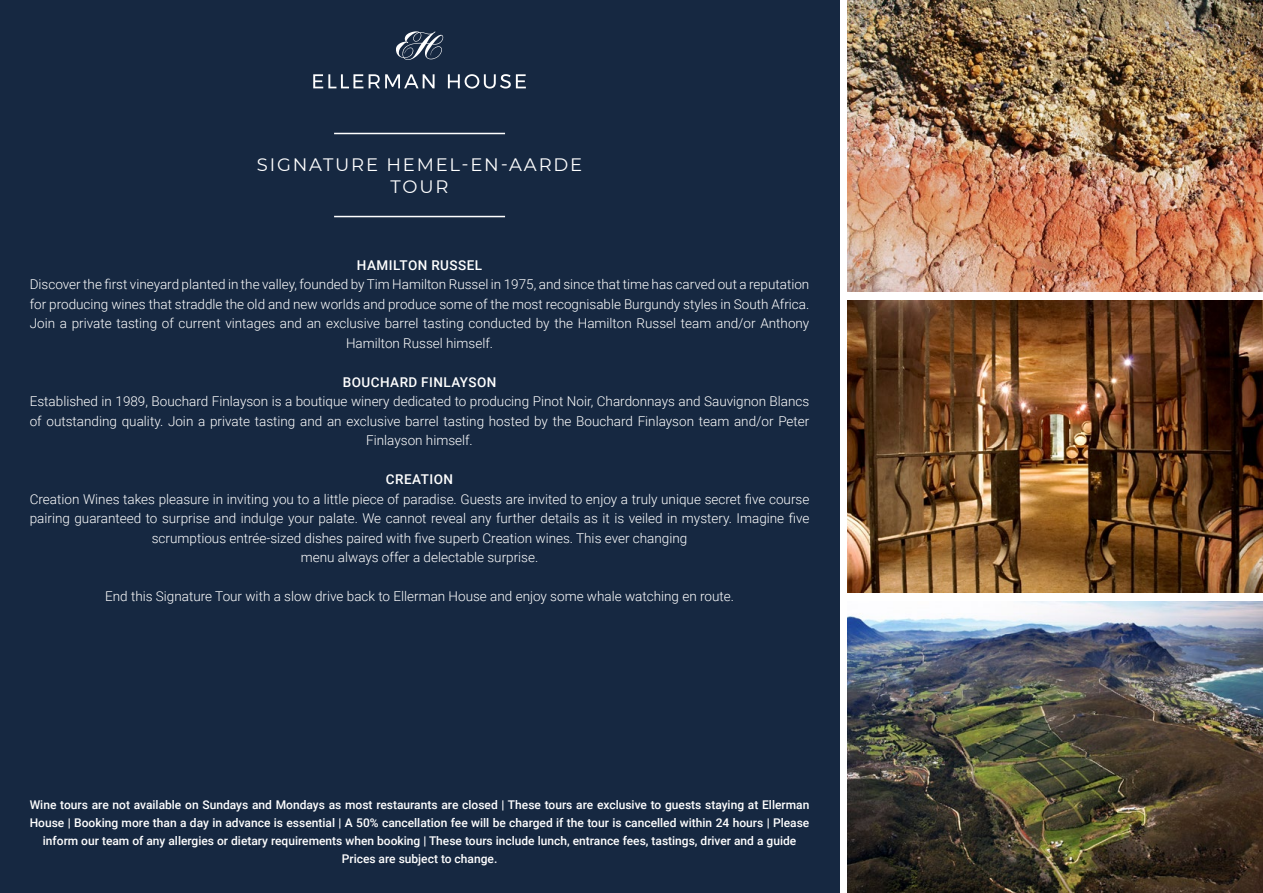
<style>
.page{position:relative;width:1263px;height:893px;background:#fff}
.page>*{position:absolute;margin:0;border:0;box-sizing:border-box;transform-origin:0 0}
.t1{font:18px/21.6px "Montserrat";letter-spacing:.1em;color:#fff;text-align:center}
.t2{font:300 13.5px/19.5px "Roboto";color:#fff;text-align:center}
.t3{font:500 13.5px "Roboto";letter-spacing:.035em;color:#fff}
.t4{font:500 12px/18px "Roboto";color:#fff;text-align:center}
</style>
<div class="page">
<img style="left:848px;top:0;width:415px;height:292px">
<img style="left:848px;top:300px;width:415px;height:292px">
<img style="left:848px;top:601px;width:415px;height:292px">
<div style="left:0;top:0;width:839px;height:893px;background:#162841"></div>
<svg style="left:396px;top:31px;width:47px;height:29px"></svg>
<svg style="left:313px;top:74px;width:50px;height:14px"></svg>
<svg style="left:369px;top:74px;width:66px;height:14px"></svg>
<svg style="left:448px;top:74px;width:78px;height:15px"></svg>
<hr style="left:334px;top:133px;width:171px;height:1px;background:#fff">
<hr style="left:334px;top:216px;width:171px;height:1px;background:#fff">
<h1 class="t1" style="left:257px;top:154px;width:327px">SIGNATURE HEMEL-EN-AARDE<br>TOUR</h1>
<p class="t3" style="left:357px;top:256px;width:127px">HAMILTON RUSSEL</p>
<p class="t2" style="left:30px;top:274px;width:781px">Discover the first vineyard planted in the valley, founded by Tim Hamilton Russel in 1975, and since that time has carved out a reputation for producing wines that straddle the old and new worlds and produce some of the most recognisable Burgundy styles in South Africa.<br>Join a private tasting of current vintages and an exclusive barrel tasting conducted by the Hamilton Russel team and/or Anthony Hamilton Russel himself.</p>
<p class="t3" style="left:343px;top:373px;width:155px">BOUCHARD FINLAYSON</p>
<p class="t2" style="left:30px;top:391px;width:781px">Established in 1989, Bouchard Finlayson is a boutique winery dedicated to producing Pinot Noir, Chardonnays and Sauvignon Blancs of outstanding quality. Join a private tasting and an exclusive barrel tasting hosted by the Bouchard Finlayson team and/or Peter<br>Finlayson himself.</p>
<p class="t3" style="left:386px;top:470px;width:69px">CREATION</p>
<p class="t2" style="left:30px;top:489px;width:781px">Creation Wines takes pleasure in inviting you to a little piece of paradise. Guests are invited to enjoy a truly unique secret five course pairing guaranteed to surprise and indulge your palate. We cannot reveal any further details as it is veiled in mystery. Imagine five scrumptious entrée-sized dishes paired with five superb Creation wines. This ever changing<br>menu always offer a delectable surprise.</p>
<p class="t2" style="left:105px;top:586px;width:630px">End this Signature Tour with a slow drive back to Ellerman House and enjoy some whale watching en route.</p>
<p class="t4" style="left:30px;top:795px;width:781px">Wine tours are not available on Sundays and Mondays as most restaurants are closed | These tours are exclusive to guests staying at Ellerman House | Booking more than a day in advance is essential | A 50% cancellation fee will be charged if the tour is cancelled within 24 hours | Please inform our team of any allergies or dietary requirements when booking | These tours include lunch, entrance fees, tastings, driver and a guide Prices are subject to change.</p>
</div>
